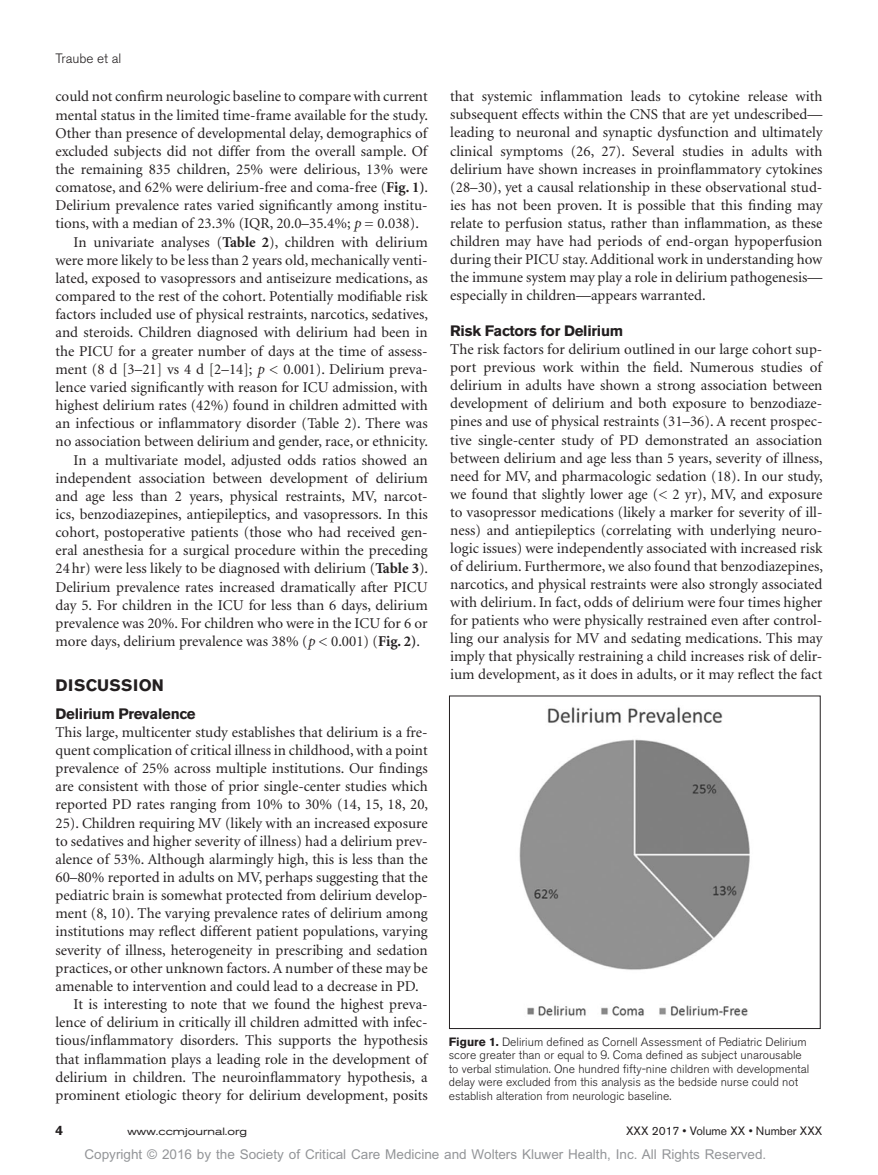
<style>
.page{position:relative;width:878px;height:1175px;background:#fff}
.page>*{position:absolute;margin:0;border:0;box-sizing:border-box;transform-origin:0 0}
.t1{font:700 16.5px "Akzidenz Grotesk BE";letter-spacing:.02em;color:#231f20}
.t2{font:15px/18px "Minion";color:#231f20;text-align:justify}
.t3{font:700 15px "Akzidenz Grotesk BE";letter-spacing:-.015em;color:#231f20}
.t4{font:13.5px "Arial MT Std";color:#939598}
.t5{font:300 13.5px "Akzidenz Grotesk BE";color:#231f20}
.t6{font:700 13.5px "Akzidenz Grotesk BE";color:#231f20}
.t7{font:300 12px/13.5px "Akzidenz Grotesk BE";color:#231f20}
.t8{font:12px "Akzidenz Grotesk BE";color:#231f20}
.t9{font:expanded 10.5px "Akzidenz Grotesk BE";color:#231f20}
.s1{font-weight:700}
.s2{font-style:italic}
</style>
<div class="page">
<svg style="left:449px;top:695px;width:372px;height:334px"></svg>
<p class="t5" style="left:56px;top:51px;width:67px">Traube et al</p>
<p class="t2" style="left:56px;top:88px;width:374px">could not confirm neurologic baseline to compare with current</p>
<p class="t2" style="left:56px;top:106px;width:374px">mental status in the limited time-frame available for the study.</p>
<p class="t2" style="left:56px;top:124px;width:373px">Other than presence of developmental delay, demographics of</p>
<p class="t2" style="left:56px;top:143px;width:373px">excluded subjects did not differ from the overall sample. Of</p>
<p class="t2" style="left:56px;top:161px;width:373px">the remaining 835 children, 25% were delirious, 13% were</p>
<p class="t2" style="left:56px;top:179px;width:374px">comatose, and 62% were delirium-free and coma-free (<span class="s1">Fig. 1)</span>.</p>
<p class="t2" style="left:56px;top:197px;width:374px">Delirium prevalence rates varied significantly among institu-</p>
<p class="t2" style="left:56px;top:215px;width:365px">tions, with a median of 23.3% (IQR, 20.0–35.4%; <span class="s2">p</span> = 0.038).</p>
<p class="t2" style="left:74px;top:233px;width:355px">In univariate analyses (<span class="s1">Table 2</span>), children with delirium</p>
<p class="t2" style="left:56px;top:251px;width:373px">were more likely to be less than 2 years old, mechanically venti-</p>
<p class="t2" style="left:56px;top:270px;width:374px">lated, exposed to vasopressors and antiseizure medications, as</p>
<p class="t2" style="left:56px;top:288px;width:373px">compared to the rest of the cohort. Potentially modifiable risk</p>
<p class="t2" style="left:56px;top:306px;width:374px">factors included use of physical restraints, narcotics, sedatives,</p>
<p class="t2" style="left:56px;top:324px;width:373px">and steroids. Children diagnosed with delirium had been in</p>
<p class="t2" style="left:56px;top:342px;width:373px">the PICU for a greater number of days at the time of assess-</p>
<p class="t2" style="left:56px;top:360px;width:374px">ment (8 d [3–21] vs 4 d [2–14]; <span class="s2">p</span> &lt; 0.001). Delirium preva-</p>
<p class="t2" style="left:56px;top:378px;width:374px">lence varied significantly with reason for ICU admission, with</p>
<p class="t2" style="left:56px;top:397px;width:373px">highest delirium rates (42%) found in children admitted with</p>
<p class="t2" style="left:56px;top:415px;width:373px">an infectious or inflammatory disorder (Table 2). There was</p>
<p class="t2" style="left:56px;top:433px;width:374px">no association between delirium and gender, race, or ethnicity.</p>
<p class="t2" style="left:74px;top:451px;width:355px">In a multivariate model, adjusted odds ratios showed an</p>
<p class="t2" style="left:56px;top:469px;width:374px">independent association between development of delirium</p>
<p class="t2" style="left:56px;top:487px;width:374px">and age less than 2 years, physical restraints, MV, narcot-</p>
<p class="t2" style="left:56px;top:506px;width:373px">ics, benzodiazepines, antiepileptics, and vasopressors. In this</p>
<p class="t2" style="left:56px;top:524px;width:374px">cohort, postoperative patients (those who had received gen-</p>
<p class="t2" style="left:56px;top:542px;width:374px">eral anesthesia for a surgical procedure within the preceding</p>
<p class="t2" style="left:56px;top:560px;width:374px">24hr) were less likely to be diagnosed with delirium (<span class="s1">Table 3</span>).</p>
<p class="t2" style="left:56px;top:578px;width:373px">Delirium prevalence rates increased dramatically after PICU</p>
<p class="t2" style="left:56px;top:596px;width:373px">day 5. For children in the ICU for less than 6 days, delirium</p>
<p class="t2" style="left:56px;top:614px;width:373px">prevalence was 20%. For children who were in the ICU for 6 or</p>
<p class="t2" style="left:56px;top:633px;width:366px">more days, delirium prevalence was 38% (<span class="s2">p</span> &lt; 0.001) (<span class="s1">Fig. 2)</span>.</p>
<p class="t1" style="left:56px;top:676px;width:110px">DISCUSSION</p>
<p class="t3" style="left:56px;top:704px;width:142px">Delirium Prevalence</p>
<p class="t2" style="left:56px;top:723px;width:373px">This large, multicenter study establishes that delirium is a fre-</p>
<p class="t2" style="left:56px;top:741px;width:374px">quent complication of critical illness in childhood, with a point</p>
<p class="t2" style="left:56px;top:759px;width:373px">prevalence of 25% across multiple institutions. Our findings</p>
<p class="t2" style="left:56px;top:778px;width:373px">are consistent with those of prior single-center studies which</p>
<p class="t2" style="left:56px;top:796px;width:374px">reported PD rates ranging from 10% to 30% (14, 15, 18, 20,</p>
<p class="t2" style="left:56px;top:814px;width:374px">25). Children requiring MV (likely with an increased exposure</p>
<p class="t2" style="left:56px;top:832px;width:374px">to sedatives and higher severity of illness) had a delirium prev-</p>
<p class="t2" style="left:56px;top:850px;width:373px">alence of 53%. Although alarmingly high, this is less than the</p>
<p class="t2" style="left:56px;top:868px;width:374px">60–80% reported in adults on MV, perhaps suggesting that the</p>
<p class="t2" style="left:56px;top:887px;width:374px">pediatric brain is somewhat protected from delirium develop-</p>
<p class="t2" style="left:56px;top:905px;width:373px">ment (8, 10). The varying prevalence rates of delirium among</p>
<p class="t2" style="left:56px;top:923px;width:373px">institutions may reflect different patient populations, varying</p>
<p class="t2" style="left:56px;top:941px;width:373px">severity of illness, heterogeneity in prescribing and sedation</p>
<p class="t2" style="left:56px;top:959px;width:373px">practices, or other unknown factors. A number of these may be</p>
<p class="t2" style="left:56px;top:977px;width:364px">amenable to intervention and could lead to a decrease in PD.</p>
<p class="t2" style="left:74px;top:995px;width:356px">It is interesting to note that we found the highest preva-</p>
<p class="t2" style="left:56px;top:1014px;width:373px">lence of delirium in critically ill children admitted with infec-</p>
<p class="t2" style="left:56px;top:1032px;width:374px">tious/inflammatory disorders. This supports the hypothesis</p>
<p class="t2" style="left:56px;top:1050px;width:373px">that inflammation plays a leading role in the development of</p>
<p class="t2" style="left:56px;top:1068px;width:373px">delirium in children. The neuroinflammatory hypothesis, a</p>
<p class="t2" style="left:56px;top:1086px;width:374px">prominent etiologic theory for delirium development, posits</p>
<p class="t2" style="left:450px;top:88px;width:374px">that systemic inflammation leads to cytokine release with subsequent effects within the CNS that are yet undescribed— leading to neuronal and synaptic dysfunction and ultimately clinical symptoms (26, 27). Several studies in adults with delirium have shown increases in proinflammatory cytokines (28–30), yet a causal relationship in these observational stud&shy;ies has not been proven. It is possible that this finding may relate to perfusion status, rather than inflammation, as these children may have had periods of end-organ hypoperfusion during their PICU stay. Additional work in understanding how the immune system may play a role in delirium pathogenesis— especially in children—appears warranted.</p>
<p class="t3" style="left:450px;top:322px;width:175px">Risk Factors for Delirium</p>
<p class="t2" style="left:450px;top:341px;width:374px">The risk factors for delirium outlined in our large cohort sup&shy;port previous work within the field. Numerous studies of delirium in adults have shown a strong association between development of delirium and both exposure to benzodiaze&shy;pines and use of physical restraints (31–36). A recent prospec&shy;tive single-center study of PD demonstrated an association between delirium and age less than 5 years, severity of illness, need for MV, and pharmacologic sedation (18). In our study, we found that slightly lower age (&lt; 2 yr), MV, and exposure to vasopressor medications (likely a marker for severity of ill&shy;ness) and antiepileptics (correlating with underlying neuro&shy;logic issues) were independently associated with increased risk of delirium. Furthermore, we also found that benzodiazepines, narcotics, and physical restraints were also strongly associated with delirium. In fact, odds of delirium were four times higher for patients who were physically restrained even after control&shy;ling our analysis for MV and sedating medications. This may imply that physically restraining a child increases risk of delir&shy;ium development, as it does in adults, or it may reflect the fact</p>
<p class="t7" style="left:448px;top:1035px;width:362px"><span class="s1">Figure 1.</span> Delirium defined as Cornell Assessment of Pediatric Delirium score greater than or equal to 9. Coma defined as subject unarousable to verbal stimulation. One hundred fifty-nine children with developmental delay were excluded from this analysis as the bedside nurse could not establish alteration from neurologic baseline.</p>
<p class="t6" style="left:56px;top:1122px;width:9px">4</p>
<p class="t9" style="left:128px;top:1125px;width:121px">www.ccmjournal.org</p>
<p class="t8" style="left:626px;top:1123px;width:198px">XXX 2017 • Volume XX • Number XXX</p>
<p class="t4" style="left:84px;top:1146px;width:683px">Copyright © 2016 by the Society of Critical Care Medicine and Wolters Kluwer Health, Inc. All Rights Reserved.</p>
</div>
